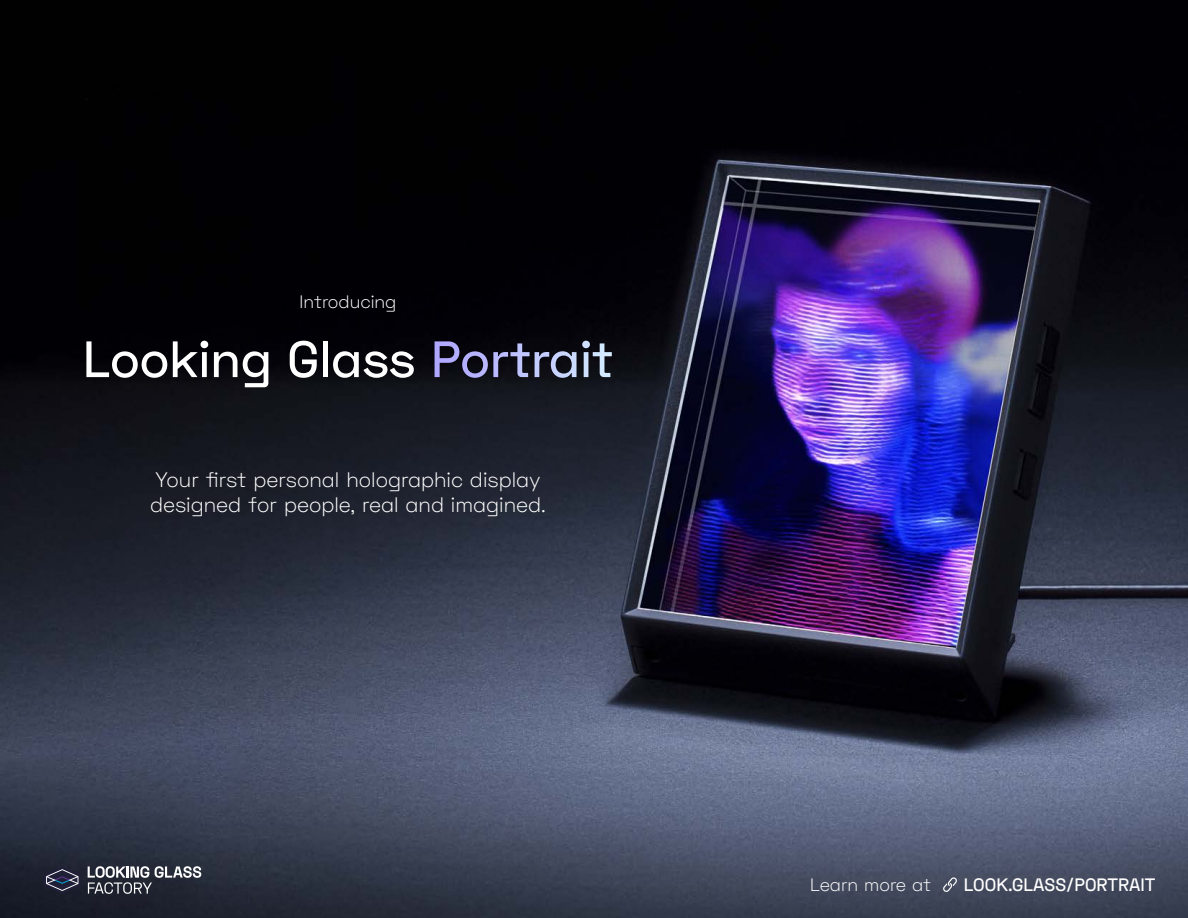
<style>
.page{position:relative;width:1188px;height:918px;background:#fff}
.page>*{position:absolute;margin:0;border:0;box-sizing:border-box;transform-origin:0 0}
.t1{font:500 51px "Space Grotesk";color:#fff}
.t2{font:300 21px "Space Grotesk";color:#fff}
.t3{font:300 18px "Space Grotesk";color:#fff}
.t4{font:500 18px "Space Grotesk";color:#fff}
</style>
<div class="page">
<img style="left:0;top:0;width:1188px;height:918px">
<svg style="left:943px;top:876px;width:15px;height:17px"></svg>
<svg style="left:44px;top:866px;width:37px;height:28px"></svg>
<svg style="left:88px;top:866px;width:113px;height:28px;background:#5b5e67"></svg>
<p class="t3" style="left:300px;top:290px;width:98px">Introducing</p>
<p class="t1" style="left:83px;top:326px;width:532px">Looking Glass Portrait</p>
<p class="t2" style="left:155px;top:466px;width:387px">Your first personal holographic display</p>
<p class="t2" style="left:150px;top:491px;width:397px">designed for people, real and imagined.</p>
<p class="t3" style="left:810px;top:873px;width:123px">Learn more at</p>
<p class="t4" style="left:964px;top:873px;width:193px">LOOK.GLASS/PORTRAIT</p>
</div>
